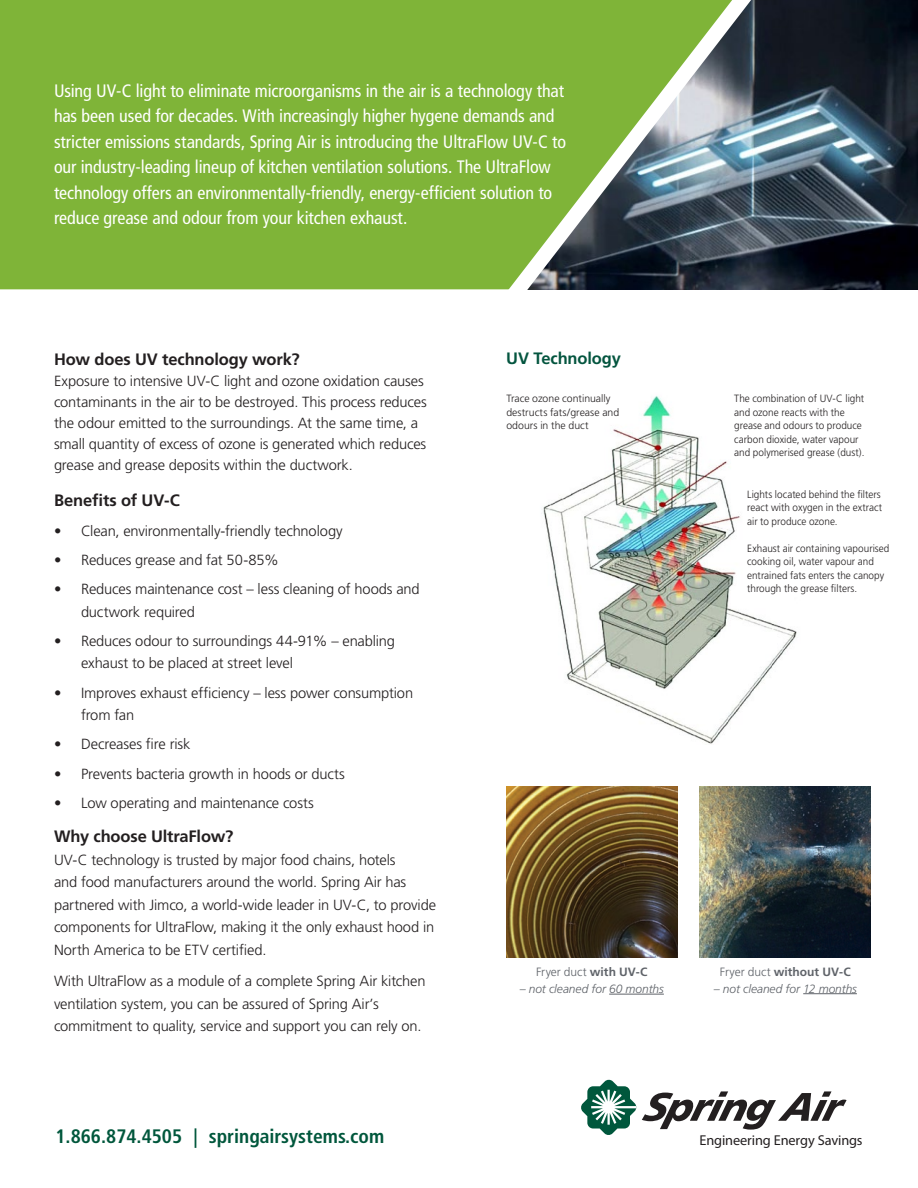
<style>
.page{position:relative;width:918px;height:1188px;background:#fff}
.page>*{position:absolute;margin:0;border:0;box-sizing:border-box;transform-origin:0 0}
.t1{font:700 condensed 19.5px "Frutiger";color:#00573c}
.t2{font:condensed 18px/25.5px "Frutiger";letter-spacing:-.005em;color:#fff}
.Feature_Subhead{font:700 16.5px "Frutiger";letter-spacing:-.01em;color:#231f20}
.Feature_Subhead-2{font:700 16.5px "Frutiger";letter-spacing:-.01em;color:#04553f}
.Feature_Benefits{font:300 14.7px/21px "Frutiger";letter-spacing:-.01em;color:#231f20}
.Paragraph_text{font:300 14.7px/22.5px "Frutiger";letter-spacing:-.01em;color:#231f20}
.t3{font:14.25px "Myriad Pro";letter-spacing:-.01em;color:#231f20}
.t4{font:italic 300 12px "Frutiger";letter-spacing:-.005em;color:#5f6369}
.t5{font:700 12px "Frutiger";color:#5f6369}
.t6{font:300 12px "Frutiger";letter-spacing:-.005em;color:#5f6369}
.Diagram_text{font:300 10.5px/13.5px "Frutiger";color:#231f20;scale:.95 1}
.Diagram_text-2{font:300 10.5px/13.5px "Frutiger";color:#231f20}
.s1{font-weight:700}
.s2{font-weight:300}
</style>
<div class="page">
<img style="left:777px;top:0;width:141px;height:289px">
<svg style="left:581px;top:1079px;width:266px;height:56px"></svg>
<img style="left:506px;top:787px;width:171px;height:171px">
<img style="left:700px;top:787px;width:171px;height:171px">
<hr style="left:609px;top:994px;width:55px;height:1px;background:#5f6369">
<hr style="left:803px;top:993px;width:54px;height:1px;background:#5f6369">
<img style="left:543px;top:396px;width:254px;height:348px">
<div style="left:0;top:0;width:481px;height:289px;background:#7fb438"></div>
<svg style="left:481px;top:0;width:296px;height:290px;background:#72915d"></svg>
<p class="t2" style="left:54px;top:78px;width:514px">Using UV-C light to eliminate microorganisms in the air is a technology that has been used for decades. With increasingly higher hygene demands and stricter emissions standards, Spring Air is introducing the UltraFlow UV-C to our industry-leading lineup of kitchen ventilation solutions. The UltraFlow technology offers an environmentally-friendly, energy-efficient solution to reduce grease and odour from your kitchen exhaust.</p>
<p class="Feature_Subhead" style="left:54px;top:349px;width:247px">How does UV technology work?</p>
<p class="Feature_Benefits" style="left:54px;top:370px;width:374px">Exposure to intensive UV-C light and ozone oxidation causes contaminants in the air to be destroyed. This process reduces the odour emitted to the surroundings. At the same time, a small quantity of excess of ozone is generated which reduces grease and grease deposits within the ductwork.</p>
<p class="Feature_Subhead" style="left:54px;top:491px;width:128px">Benefits of UV-C</p>
<p class="Feature_Benefits" style="left:54px;top:520px;width:290px">• Clean, environmentally-friendly technology</p>
<p class="Feature_Benefits" style="left:54px;top:549px;width:226px">• Reduces grease and fat 50-85%</p>
<p class="Feature_Benefits" style="left:81px;top:578px;width:340px;line-height:22.5px;text-indent:-27px">• Reduces maintenance cost – less cleaning of hoods and ductwork required</p>
<p class="Feature_Benefits" style="left:81px;top:630px;width:316px;line-height:22.5px;text-indent:-27px">• Reduces odour to surroundings 44-91% – enabling exhaust to be placed at street level</p>
<p class="Feature_Benefits" style="left:81px;top:681px;width:334px;line-height:22.5px;text-indent:-27px">• Improves exhaust efficiency – less power consumption from fan</p>
<p class="Feature_Benefits" style="left:54px;top:734px;width:138px">• Decreases fire risk</p>
<p class="Feature_Benefits" style="left:54px;top:763px;width:293px">• Prevents bacteria growth in hoods or ducts</p>
<p class="Feature_Benefits" style="left:54px;top:792px;width:261px">• Low operating and maintenance costs</p>
<p class="Feature_Subhead" style="left:54px;top:827px;width:181px">Why choose UltraFlow?</p>
<p class="Paragraph_text" style="left:54px;top:849px;width:384px">UV-C technology is trusted by major food chains, hotels<br>and food manufacturers around the world. Spring Air has partnered with Jimco, a world-wide leader in UV-C, to provide components for UltraFlow, making it the only exhaust hood in North America to be ETV certified.</p>
<p class="Paragraph_text" style="left:54px;top:970px;width:373px">With UltraFlow as a module of a complete Spring Air kitchen ventilation system, you can be assured of Spring Air’s commitment to quality, service and support you can rely on.</p>
<p class="t1" style="left:56px;top:1125px;width:330px">1.866.874.4505 | springairsystems.com</p>
<p class="Feature_Subhead-2" style="left:506px;top:348px;width:116px">UV Technology</p>
<p class="Diagram_text-2" style="left:506px;top:392px;width:114px">Trace ozone continually destructs fats/grease and odours in the duct</p>
<p class="Diagram_text" style="left:734px;top:392px;width:139px">The combination of UV-C light and ozone reacts with the grease and odours to produce carbon dioxide, water vapour and polymerised grease (dust).</p>
<p class="Diagram_text" style="left:747px;top:487px;width:144px">Lights located behind the filters react with oxygen in the extract air to produce ozone.</p>
<p class="Diagram_text" style="left:747px;top:541px;width:151px">Exhaust air containing vapourised cooking oil, water vapour and entrained fats enters the canopy through the grease filters.</p>
<p class="t6" style="left:536px;top:965px;width:113px">Fryer duct <span class="s1">with UV-C</span></p>
<p class="t4" style="left:520px;top:982px;width:146px">– not cleaned for 60 months</p>
<p class="t5" style="left:720px;top:965px;width:132px"><span class="s2">Fryer duct</span> without UV-C</p>
<p class="t4" style="left:714px;top:982px;width:145px">– not cleaned for 12 months</p>
<p class="t3" style="left:700px;top:1131px;width:165px">Engineering Energy Savings</p>
</div>
